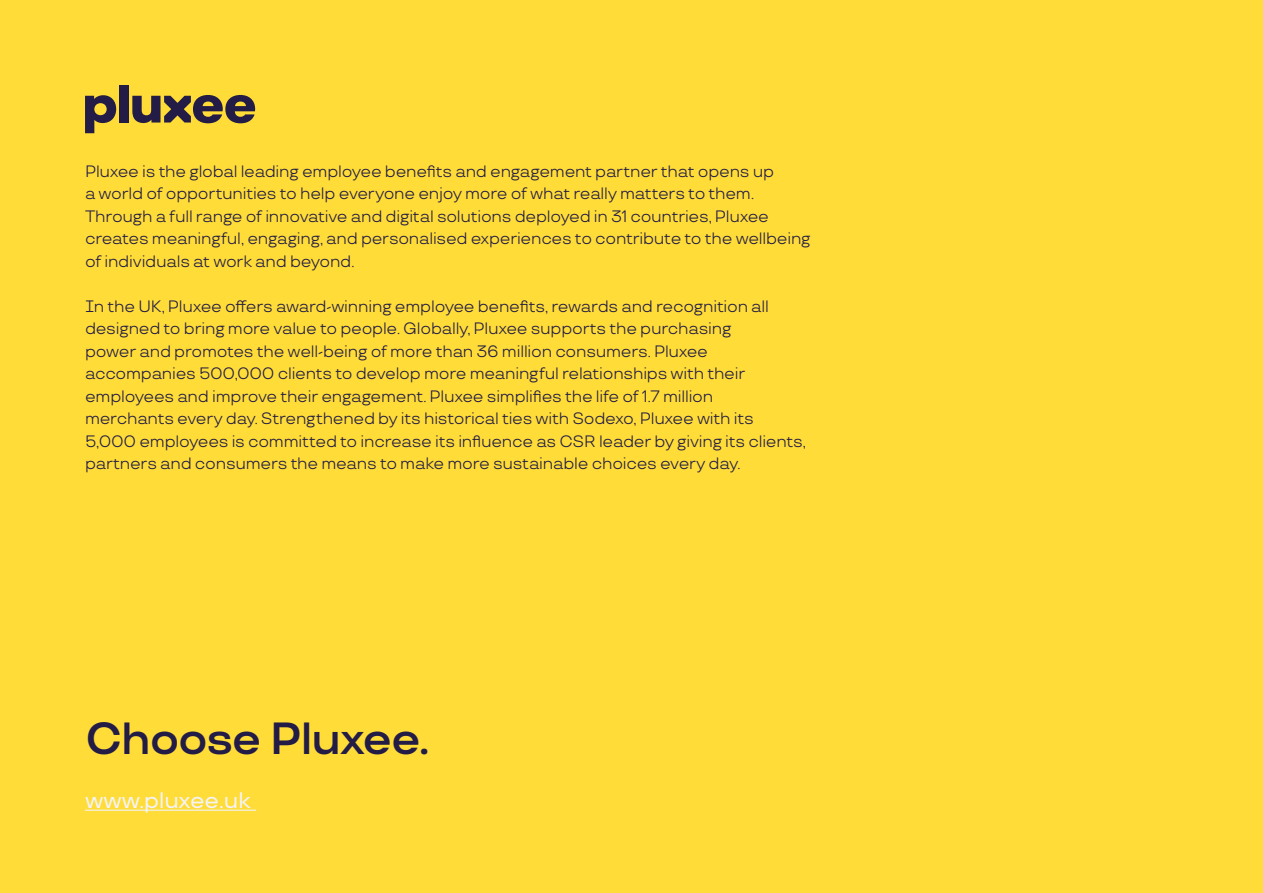
<style>
.page{position:relative;width:1263px;height:893px;background:#ffdc37}
.page>*{position:absolute;margin:0;border:0;box-sizing:border-box;transform-origin:0 0}
.t1{font:600 45px "TT Travels";letter-spacing:-.03em;color:#221c46}
.t2{font:500 22.5px "TT Travels";color:#f4f3f5}
.t3{font:16.5px/22.5px "TT Travels";letter-spacing:-.015em;color:#221c46}
</style>
<div class="page">
<svg style="left:85px;top:95px;width:31px;height:38px"></svg>
<div style="left:119px;top:85px;width:10px;height:38px;background:#221c46"></div>
<svg style="left:132px;top:95px;width:123px;height:28px"></svg>
<hr style="left:85px;top:810px;width:171px;height:1px;background:#f4f3f5">
<p class="t3" style="left:85px;top:160px;width:727px">Pluxee is the global leading employee benefits and engagement partner that opens up<br>a world of opportunities to help everyone enjoy more of what really matters to them.<br>Through a full range of innovative and digital solutions deployed in 31 countries, Pluxee creates meaningful, engaging, and personalised experiences to contribute to the wellbeing of individuals at work and beyond.</p>
<p class="t3" style="left:85px;top:295px;width:722px">In the UK, Pluxee offers award-winning employee benefits, rewards and recognition all designed to bring more value to people. Globally, Pluxee supports the purchasing<br>power and promotes the well-being of more than 36 million consumers. Pluxee accompanies 500,000 clients to develop more meaningful relationships with their employees and improve their engagement. Pluxee simplifies the life of 1.7 million merchants every day. Strengthened by its historical ties with Sodexo, Pluxee with its 5,000 employees is committed to increase its influence as CSR leader by giving its clients, partners and consumers the means to make more sustainable choices every day.</p>
<h1 class="t1" style="left:85px;top:711px;width:346px">Choose Pluxee.</h1>
<h2 class="t2" style="left:85px;top:786px;width:167px">www.pluxee.uk</h2>
</div>
